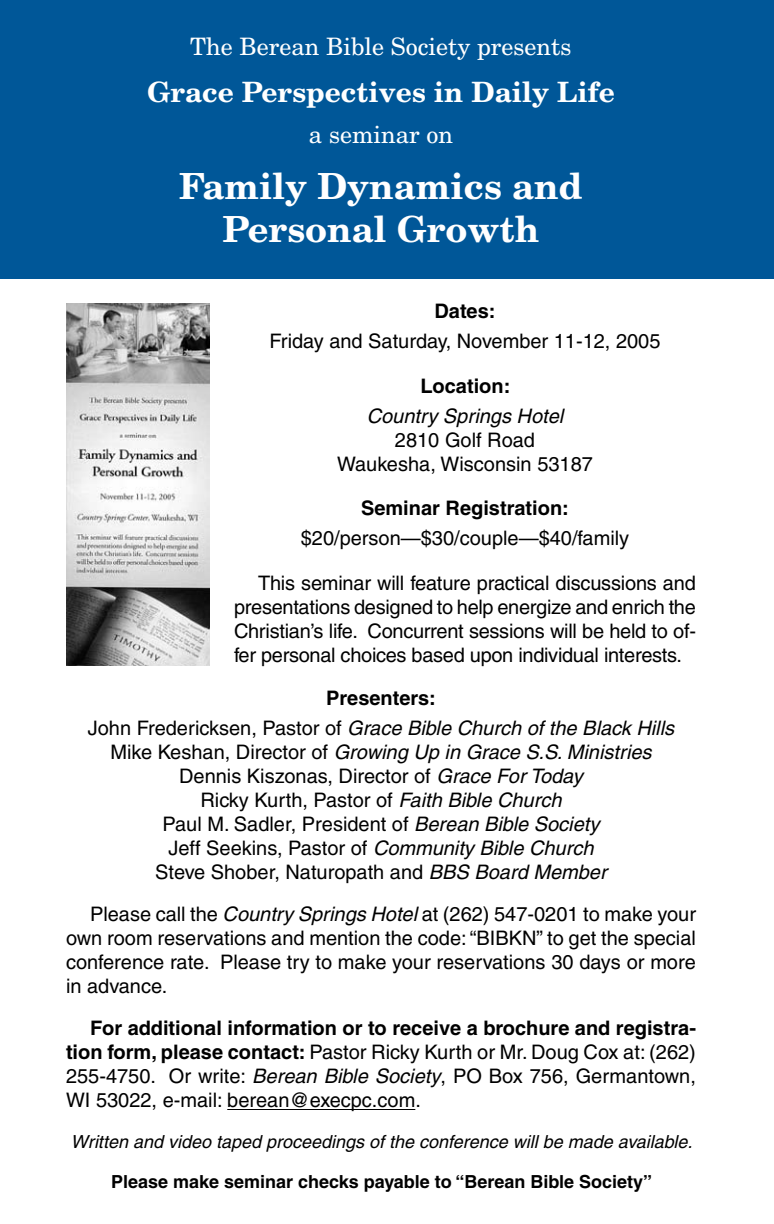
<style>
.page{position:relative;width:774px;height:1224px;background:#fff}
.page>*{position:absolute;margin:0;border:0;box-sizing:border-box;transform-origin:0 0}
.t1{font:700 36px/43.2px "New Century Schlbk";color:#fff;text-align:center}
.t2{font:700 28px "New Century Schlbk";color:#fff}
.t3{font:24px "New Century Schlbk";color:#fff}
.t4{font:20px/24px "Helvetica";color:#000;text-align:justify}
.t5{font:italic 20px/30px "Helvetica";color:#000;text-align:center}
.t6{font:700 20px "Helvetica";color:#000}
.t7{font:italic 18px "Helvetica";color:#000}
.t8{font:700 18px "Helvetica";color:#000}
.s1{font-weight:700;font-style:normal}
.s2{font-style:normal}
.s3{font-style:italic}
.s4{font-weight:700}
</style>
<div class="page">
<img style="left:66px;top:303px;width:144px;height:362px">
<hr style="left:227px;top:1109px;width:188px;height:1px;background:#000">
<div style="left:0;top:0;width:774px;height:279px;background:#005798"></div>
<p class="t3" style="left:190px;top:32px;width:383px">The Berean Bible Society presents</p>
<h2 class="t2" style="left:147px;top:74px;width:469px">Grace Perspectives in Daily Life</h2>
<p class="t3" style="left:309px;top:120px;width:146px">a seminar on</p>
<h1 class="t1" style="left:179px;top:164px;width:405px">Family Dynamics and<br>Personal Growth</h1>
<p class="t6" style="left:434px;top:299px;width:63px">Dates:</p>
<p class="t4" style="left:269px;top:329px;width:393px">Friday and Saturday, November 11-12, 2005</p>
<p class="t6" style="left:420px;top:374px;width:91px">Location:</p>
<p class="t5" style="left:367px;top:401px;width:198px">Country Springs Hotel</p>
<p class="t4" style="left:337px;top:428px;width:257px;text-align:center">2810 Golf Road<br>Waukesha, Wisconsin 53187</p>
<p class="t6" style="left:361px;top:496px;width:209px">Seminar Registration:</p>
<p class="t4" style="left:301px;top:526px;width:330px">$20/person—$30/couple—$40/family</p>
<p class="t4" style="left:234px;top:571px;width:464px;text-indent:24px">This seminar will feature practical discussions and presentations designed to help energize and enrich the Christian’s life. Concurrent sessions will be held to of&shy;fer personal choices based upon individual interests.</p>
<p class="t5" style="left:88px;top:683px;width:588px"><span class="s1">Presenters:<br></span><span class="s2">John Fredericksen, Pastor of</span> Grace Bible Church of the Black Hills</p>
<p class="t4" style="left:110px;top:740px;width:543px;text-align:center">Mike Keshan, Director of <span class="s3">Growing Up in Grace S.S. Ministries </span>Dennis Kiszonas, Director of <span class="s3">Grace For Today<br></span>Ricky Kurth, Pastor of <span class="s3">Faith Bible Church<br></span>Paul M. Sadler, President of <span class="s3">Berean Bible Society<br></span>Jeff Seekins, Pastor of <span class="s3">Community Bible Church<br></span>Steve Shober, Naturopath and <span class="s3">BBS Board Member</span></p>
<p class="t4" style="left:66px;top:902px;width:632px;text-indent:24px">Please call the <span class="s3">Country Springs Hotel</span> at (262) 547-0201 to make your own room reservations and mention the code: “BIBKN” to get the special conference rate. Please try to make your reservations 30 days or more in advance.</p>
<p class="t4" style="left:66px;top:1016px;width:632px;text-indent:24px"><span class="s4">For additional information or to receive a brochure and registra&shy;tion form, please contact:</span> Pastor Ricky Kurth or Mr. Doug Cox at: (262)<br>255-4750. Or write: <span class="s3">Berean Bible Society</span>, PO Box 756, Germantown, WI 53022, e-mail: berean@execpc.com.</p>
<p class="t7" style="left:71px;top:1131px;width:623px">Written and video taped proceedings of the conference will be made available.</p>
<p class="t8" style="left:111px;top:1170px;width:543px">Please make seminar checks payable to “Berean Bible Society”</p>
</div>
